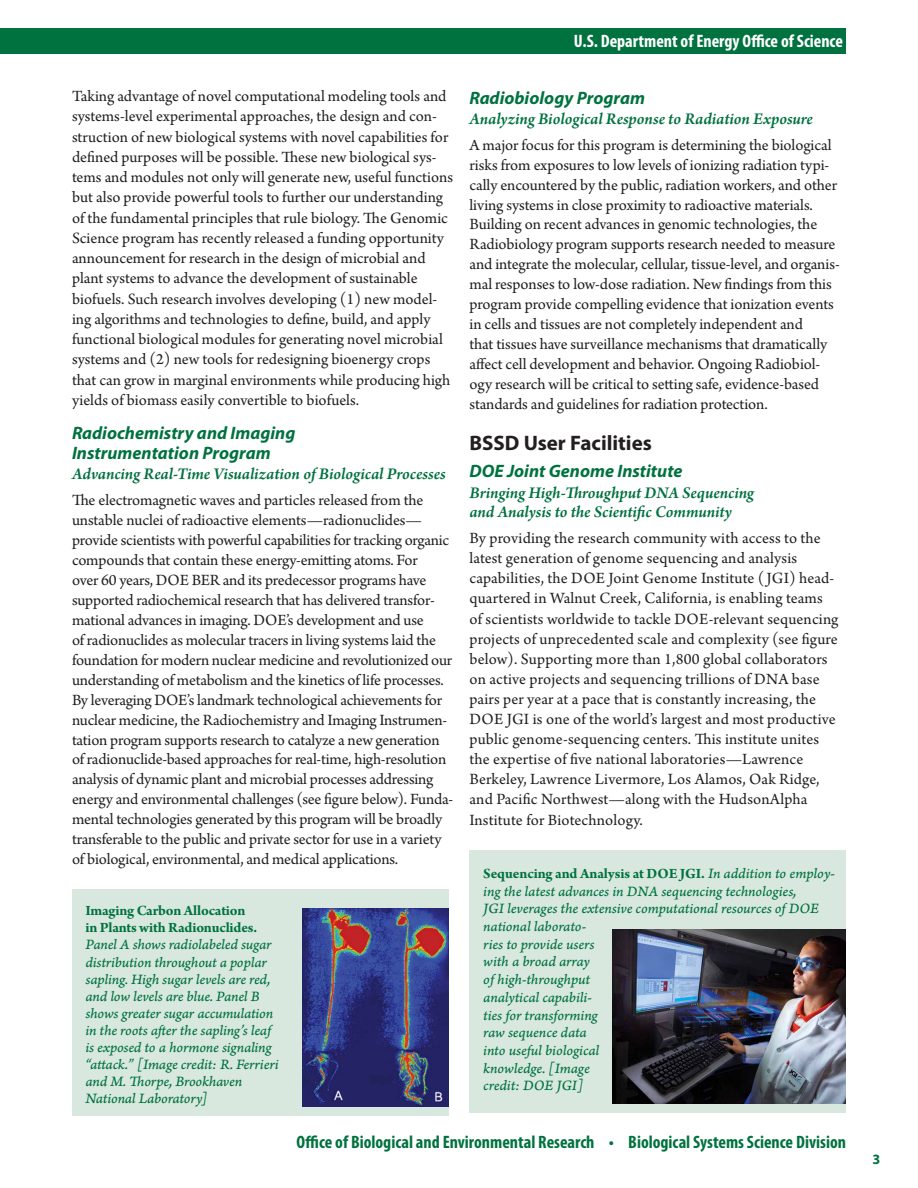
<style>
.page{position:relative;width:918px;height:1188px;background:#fff}
.page>*{position:absolute;margin:0;border:0;box-sizing:border-box;transform-origin:0 0}
.t1{font:700 21px "Myriad Pro";color:#231f20}
.t2{font:italic 700 18px/19.5px "Myriad Pro";color:#00723f}
.t3{font:700 condensed 18px "Myriad Pro";color:#00723f}
.t4{font:700 condensed 18px "Myriad Pro";color:#fff}
.t5{font:italic 600 17.25px/18.8px "Arno Pro";letter-spacing:-.005em;color:#00723f}
.t6{font:16.5px/20px "Arno Pro";letter-spacing:-.005em;color:#231f20}
.t7{font:15px/17.7px "Arno Pro Italic Caption";letter-spacing:-.015em;color:#00723f}
.t8{font:700 15px/17.1px "Arno Pro";letter-spacing:-.01em;color:#00723f}
.t9{font:700 14.25px "Myriad Pro";color:#00723f}
.s1{font-family:"Arno Pro Italic Caption";font-weight:400}
</style>
<div class="page">
<div style="left:72px;top:889px;width:376px;height:227px;background:#d9e8df"></div>
<div style="left:470px;top:850px;width:376px;height:263px;background:#d9e8df"></div>
<div style="left:0;top:28px;width:846px;height:26px;background:#00723f"></div>
<img style="left:612px;top:929px;width:234px;height:174px">
<img style="left:303px;top:909px;width:145px;height:197px">
<p class="t6" style="left:72px;top:87px;width:383px">Taking advantage of novel computational modeling tools and systems-level experimental approaches, the design and con&shy;struction of new biological systems with novel capabilities for defined purposes will be possible. These new biological sys&shy;tems and modules not only will generate new, useful functions but also provide powerful tools to further our understanding of the fundamental principles that rule biology. The Genomic Science program has recently released a funding opportunity announcement for research in the design of microbial and plant systems to advance the development of sustainable biofuels. Such research involves developing (1) new model&shy;ing algorithms and technologies to define, build, and apply functional biological modules for generating novel microbial systems and (2) new tools for redesigning bioenergy crops that can grow in marginal environments while producing high yields of biomass easily convertible to biofuels.</p>
<p class="t2" style="left:72px;top:423px;width:225px">Radiochemistry and Imaging<br>Instrumentation Program</p>
<p class="t5" style="left:72px;top:465px;width:375px">Advancing Real-Time Visualization of Biological Processes</p>
<p class="t6" style="left:72px;top:491px;width:383px">The electromagnetic waves and particles released from the unstable nuclei of radioactive elements—radionuclides— provide scientists with powerful capabilities for tracking organic compounds that contain these energy-emitting atoms. For<br>over 60 years, DOE BER and its predecessor programs have supported radiochemical research that has delivered transfor&shy;mational advances in imaging. DOE’s development and use<br>of radionuclides as molecular tracers in living systems laid the foundation for modern nuclear medicine and revolutionized our understanding of metabolism and the kinetics of life processes.<br>By leveraging DOE’s landmark technological achievements for nuclear medicine, the Radiochemistry and Imaging Instrumen&shy;tation program supports research to catalyze a new generation of radionuclide-based approaches for real-time, high-resolution analysis of dynamic plant and microbial processes addressing energy and environmental challenges (see figure below). Funda&shy;mental technologies generated by this program will be broadly transferable to the public and private sector for use in a variety of biological, environmental, and medical applications.</p>
<p class="t8" style="left:86px;top:903px;width:173px">Imaging Carbon Allocation in Plants with Radionuclides.</p>
<p class="t7" style="left:86px;top:937px;width:195px;line-height:17.1px">Panel A shows radiolabeled sugar distribution throughout a poplar sapling. High sugar levels are red, and low levels are blue. Panel B shows greater sugar accumulation in the roots after the sapling’s leaf is exposed to a hormone signaling “attack.” [Image credit: R. Ferrieri and M. Thorpe, Brookhaven<br>National Laboratory]</p>
<p class="t4" style="left:574px;top:29px;width:271px">U.S. Department of Energy Office of Science</p>
<p class="t2" style="left:470px;top:87px;width:177px">Radiobiology Program</p>
<p class="t5" style="left:470px;top:110px;width:345px">Analyzing Biological Response to Radiation Exposure</p>
<p class="t6" style="left:470px;top:136px;width:372px">A major focus for this program is determining the biological risks from exposures to low levels of ionizing radiation typi&shy;cally encountered by the public, radiation workers, and other living systems in close proximity to radioactive materials.<br>Building on recent advances in genomic technologies, the Radiobiology program supports research needed to measure and integrate the molecular, cellular, tissue-level, and organis&shy;mal responses to low-dose radiation. New findings from this program provide compelling evidence that ionization events in cells and tissues are not completely independent and<br>that tissues have surveillance mechanisms that dramatically affect cell development and behavior. Ongoing Radiobiol&shy;ogy research will be critical to setting safe, evidence-based standards and guidelines for radiation protection.</p>
<p class="t1" style="left:470px;top:429px;width:184px">BSSD User Facilities</p>
<p class="t2" style="left:470px;top:460px;width:215px">DOE Joint Genome Institute</p>
<p class="t5" style="left:470px;top:485px;width:286px">Bringing High-Throughput DNA Sequencing and Analysis to the Scientific Community</p>
<p class="t6" style="left:470px;top:529px;width:371px">By providing the research community with access to the latest generation of genome sequencing and analysis capabilities, the DOE Joint Genome Institute (JGI) head&shy;quartered in Walnut Creek, California, is enabling teams of scientists worldwide to tackle DOE-relevant sequencing projects of unprecedented scale and complexity (see figure below). Supporting more than 1,800 global collaborators on active projects and sequencing trillions of DNA base pairs per year at a pace that is constantly increasing, the DOE JGI is one of the world’s largest and most productive public genome-sequencing centers. This institute unites the expertise of five national laboratories—Lawrence Berkeley, Lawrence Livermore, Los Alamos, Oak Ridge, and Pacific Northwest—along with the HudsonAlpha Institute for Biotechnology.</p>
<p class="t8" style="left:483px;top:866px;width:353px">Sequencing and Analysis at DOE JGI. <span class="s1">In addition to employ-</span></p>
<p class="t7" style="left:483px;top:883px;width:337px">ing the latest advances in DNA sequencing technologies,<br>JGI leverages the extensive computational resources of DOE national laborato-<br>ries to provide users<br>with a broad array<br>of high-throughput<br>analytical capabili-<br>ties for transforming<br>raw sequence data<br>into useful biological<br>knowledge. [Image<br>credit: DOE JGI]</p>
<p class="t3" style="left:297px;top:1130px;width:551px">Office of Biological and Environmental Research • Biological Systems Science Division</p>
<p class="t9" style="left:873px;top:1150px;width:9px">3</p>
</div>
